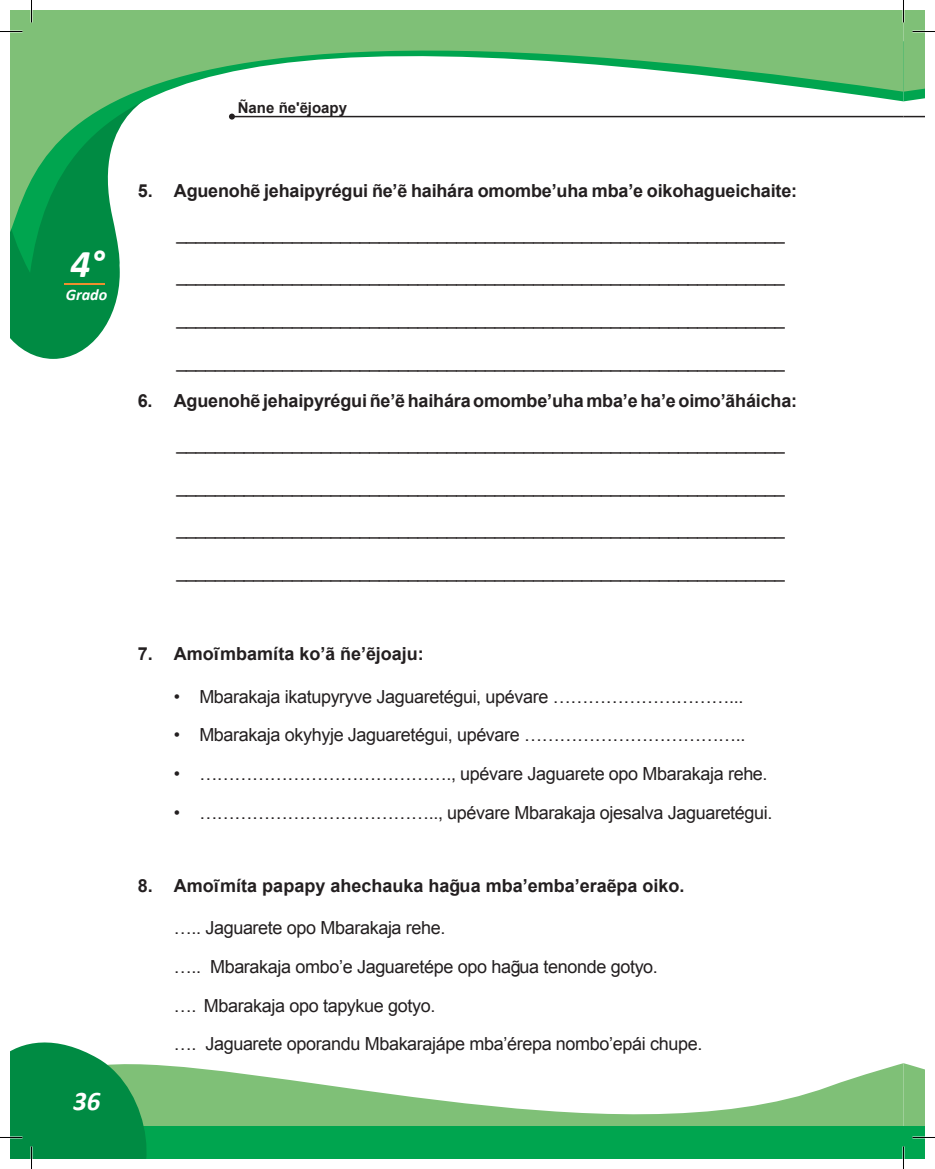
<style>
.page{position:relative;width:935px;height:1169px;background:#fff}
.page>*{position:absolute;margin:0;border:0;box-sizing:border-box;transform-origin:0 0}
.t1{font:italic 700 39.6px "Calibri";color:#fff}
.t2{font:italic 700 27px "Calibri";color:#fff}
.t3{font:18px/38.5px "Guarani Arial Regular";letter-spacing:-.02em;color:#231f20}
.t4{font:18px "Guarani Arial Bold";letter-spacing:-.01em;color:#231f20}
.t5{font:italic 700 16.05px "Calibri";color:#fff}
.t6{font:15px "Guarani Arial Bold";color:#231f20}
</style>
<div class="page">
<svg style="left:10px;top:273px;width:110px;height:86px;fill:#008b43"></svg>
<svg style="left:10px;top:10px;width:893px;height:263px"></svg>
<hr style="left:64px;top:283px;width:41px;height:2px;background:#ee8e2e">
<svg style="left:165px;top:1063px;width:738px;height:63px"></svg>
<div style="left:16px;top:1126px;width:887px;height:32px;background:#00a54f"></div>
<hr style="left:232px;top:116px;width:671px;height:1px;background:#231f20">
<svg style="left:229px;top:114px;width:6px;height:6px"></svg>
<hr style="left:902px;top:0;width:2px;height:23px;background:#fff">
<hr style="left:902px;top:1146px;width:2px;height:23px;background:#fff">
<svg style="left:0;top:31px;width:22px;height:1px"></svg>
<svg style="left:31px;top:0;width:1px;height:23px"></svg>
<svg style="left:0;top:1042px;width:165px;height:127px"></svg>
<svg style="left:903px;top:0;width:32px;height:118px"></svg>
<svg style="left:903px;top:1063px;width:32px;height:106px"></svg>
<h1 class="t1" style="left:70px;top:240px;width:35px">4°</h1>
<p class="t5" style="left:66px;top:284px;width:43px">Grado</p>
<h2 class="t2" style="left:73px;top:1084px;width:29px">36</h2>
<p class="t6" style="left:238px;top:100px;width:111px">Ñane ñe'êjoapy</p>
<p class="t4" style="left:138px;top:180px;width:661px">5. Aguenohê jehaipyrégui ñe’ê haihára omombe’uha mba’e oikohagueichaite:</p>
<p class="t3" style="left:176px;top:214px;width:610px">_______________________________________________________________</p>
<p class="t3" style="left:176px;top:257px;width:610px">_______________________________________________________________</p>
<p class="t3" style="left:176px;top:300px;width:610px">_______________________________________________________________</p>
<p class="t3" style="left:176px;top:343px;width:610px">_______________________________________________________________</p>
<p class="t4" style="left:138px;top:390px;width:661px">6. Aguenohê jehaipyrégui ñe’ê haihára omombe’uha mba’e ha’e oimo’âháicha:</p>
<p class="t3" style="left:176px;top:424px;width:610px">_______________________________________________________________</p>
<p class="t3" style="left:176px;top:467px;width:610px">_______________________________________________________________</p>
<p class="t3" style="left:176px;top:510px;width:610px">_______________________________________________________________</p>
<p class="t3" style="left:176px;top:553px;width:610px">_______________________________________________________________</p>
<p class="t4" style="left:138px;top:643px;width:288px">7. Amoîmbamíta ko’â ñe’êjoaju:</p>
<p class="t3" style="left:174px;top:677px;width:571px">• Mbarakaja ikatupyryve Jaguaretégui, upévare …………………………...</p>
<p class="t3" style="left:174px;top:716px;width:573px">• Mbarakaja okyhyje Jaguaretégui, upévare ………………………………..</p>
<p class="t3" style="left:174px;top:754px;width:595px">• ……………………………………., upévare Jaguarete opo Mbarakaja rehe.</p>
<p class="t3" style="left:174px;top:793px;width:600px">• ………………………………….., upévare Mbarakaja ojesalva Jaguaretégui.</p>
<p class="t4" style="left:138px;top:875px;width:548px">8. Amoîmíta papapy ahechauka haæua mba’emba’eraêpa oiko.</p>
<p class="t3" style="left:174px;top:909px;width:530px">….. Jaguarete opo Mbarakaja rehe.<br>….. Mbarakaja ombo’e Jaguaretépe opo haæua tenonde gotyo.<br>…. Mbarakaja opo tapykue gotyo.<br>…. Jaguarete oporandu Mbakarajápe mba’érepa nombo’epái chupe.</p>
</div>
